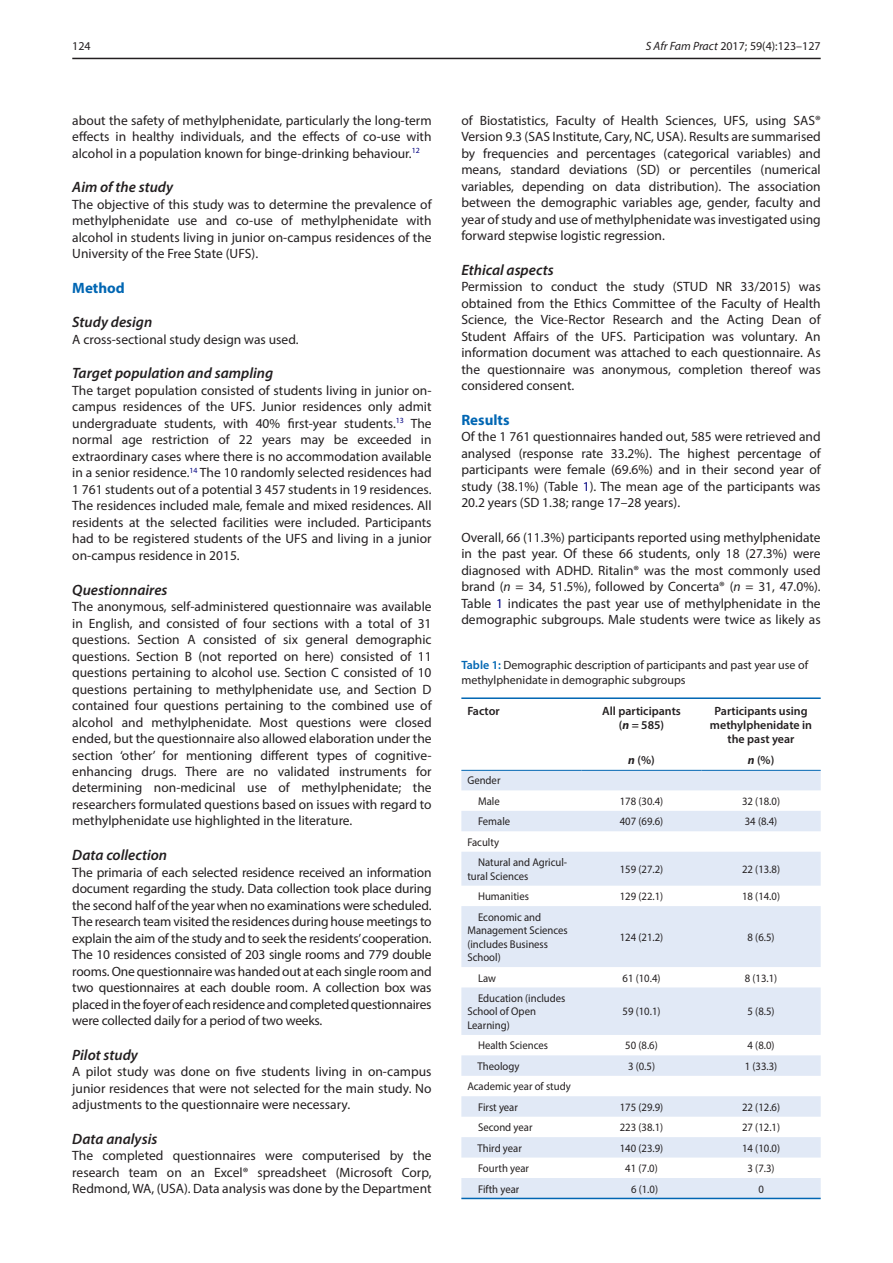
<style>
.page{position:relative;width:893px;height:1263px;background:#fff}
.page>*{position:absolute;margin:0;border:0;box-sizing:border-box;transform-origin:0 0}
.t1{font:italic 600 15px "Myriad Pro";color:#231f20}
.t2{font:700 15px "Myriad Pro";color:#0166b3}
.t3{font:13.5px/16.5px "Myriad Pro";color:#231f20;text-align:justify}
.t4{font:12px/14.4px "Myriad Pro";color:#231f20}
.t5{font:600 12px/14.4px "Myriad Pro";color:#231f20;text-align:center}
.t6{font:11.25px/13.5px "Myriad Pro";color:#231f20;scale:.95 1}
.s1{font-style:italic}
.s2{color:#000080}
.s3{font-weight:600;color:#0166b3}
.s4{font-weight:700;font-style:italic}
</style>
<div class="page">
<hr style="left:72px;top:58px;width:749px;height:1px;background:#231f20">
<hr style="left:461px;top:697px;width:360px;height:2px;background:#0166b3">
<svg style="left:461px;top:771px;width:360px;height:427px;fill:#e1e9f6"></svg>
<hr style="left:461px;top:770px;width:121px;height:1px;background:#0166b3">
<hr style="left:582px;top:770px;width:119px;height:1px;background:#0166b3">
<hr style="left:701px;top:770px;width:120px;height:1px;background:#0166b3">
<hr style="left:461px;top:1198px;width:360px;height:1px;background:#0166b3">
<p class="t4" style="left:72px;top:39px;width:20px">124</p>
<p class="t4" style="left:646px;top:39px;width:176px"><span class="s1">S Afr Fam Pract</span> 2017; 59(4):123–127</p>
<p class="t3" style="left:72px;top:112px;width:361px">about the safety of methylphenidate, particularly the long-term effects in healthy individuals, and the effects of co-use with alcohol in a population known for binge-drinking behaviour.<sup>12</sup></p>
<p class="t1" style="left:72px;top:178px;width:102px">Aim of the study</p>
<p class="t3" style="left:72px;top:196px;width:361px">The objective of this study was to determine the prevalence of methylphenidate use and co-use of methylphenidate with alcohol in students living in junior on-campus residences of the University of the Free State (UFS).</p>
<p class="t2" style="left:72px;top:278px;width:54px">Method</p>
<p class="t1" style="left:72px;top:313px;width:81px">Study design</p>
<p class="t3" style="left:72px;top:331px;width:228px">A cross-sectional study design was used.</p>
<p class="t1" style="left:72px;top:364px;width:202px">Target population and sampling</p>
<p class="t3" style="left:72px;top:382px;width:361px">The target population consisted of students living in junior on&shy;campus residences of the UFS. Junior residences only admit undergraduate students, with 40% first-year students.<sup>13</sup> The normal age restriction of 22 years may be exceeded in extraordinary cases where there is no accommodation available in a senior residence.<sup>14</sup> The 10 randomly selected residences had 1 761 students out of a potential 3 457 students in 19 residences.<br>The residences included male, female and mixed residences. All residents at the selected facilities were included. Participants had to be registered students of the UFS and living in a junior on-campus residence in 2015.</p>
<p class="t1" style="left:72px;top:580px;width:97px">Questionnaires</p>
<p class="t3" style="left:72px;top:598px;width:361px">The anonymous, self-administered questionnaire was available in English, and consisted of four sections with a total of 31 questions. Section A consisted of six general demographic questions. Section B (not reported on here) consisted of 11 questions pertaining to alcohol use. Section C consisted of 10 questions pertaining to methylphenidate use, and Section D contained four questions pertaining to the combined use of alcohol and methylphenidate. Most questions were closed ended, but the questionnaire also allowed elaboration under the section ‘other’ for mentioning different types of cognitive&shy;enhancing drugs. There are no validated instruments for determining non-medicinal use of methylphenidate; the researchers formulated questions based on issues with regard to methylphenidate use highlighted in the literature.</p>
<p class="t1" style="left:72px;top:845px;width:96px">Data collection</p>
<p class="t3" style="left:72px;top:863px;width:361px">The primaria of each selected residence received an information document regarding the study. Data collection took place during the second half of the year when no examinations were scheduled.<br>The research team visited the residences during house meetings to explain the aim of the study and to seek the residents’ cooperation.<br>The 10 residences consisted of 203 single rooms and 779 double rooms. One questionnaire was handed out at each single room and two questionnaires at each double room. A collection box was placed in the foyer of each residence and completed questionnaires were collected daily for a period of two weeks.</p>
<p class="t1" style="left:72px;top:1045px;width:67px">Pilot study</p>
<p class="t3" style="left:72px;top:1063px;width:361px">A pilot study was done on five students living in on-campus junior residences that were not selected for the main study. No adjustments to the questionnaire were necessary.</p>
<p class="t1" style="left:72px;top:1129px;width:87px">Data analysis</p>
<p class="t3" style="left:72px;top:1147px;width:361px">The completed questionnaires were computerised by the research team on an Excel® spreadsheet (Microsoft Corp, Redmond, WA, (USA). Data analysis was done by the Department</p>
<p class="t3" style="left:461px;top:112px;width:361px">of Biostatistics, Faculty of Health Sciences, UFS, using SAS® Version 9.3 (SAS Institute, Cary, NC, USA). Results are summarised by frequencies and percentages (categorical variables) and means, standard deviations (SD) or percentiles (numerical variables, depending on data distribution). The association between the demographic variables age, gender, faculty and year of study and use of methylphenidate was investigated using forward stepwise logistic regression.</p>
<p class="t1" style="left:461px;top:260px;width:94px">Ethical aspects</p>
<p class="t3" style="left:461px;top:278px;width:361px">Permission to conduct the study (STUD NR 33/2015) was obtained from the Ethics Committee of the Faculty of Health Science, the Vice-Rector Research and the Acting Dean of Student Affairs of the UFS. Participation was voluntary. An information document was attached to each questionnaire. As the questionnaire was anonymous, completion thereof was considered consent.</p>
<p class="t2" style="left:461px;top:410px;width:50px">Results</p>
<p class="t3" style="left:461px;top:428px;width:361px">Of the 1 761 questionnaires handed out, 585 were retrieved and analysed (response rate 33.2%). The highest percentage of participants were female (69.6%) and in their second year of study (38.1%) (Table <span class="s2">1</span>). The mean age of the participants was 20.2 years (SD 1.38; range 17–28 years).</p>
<p class="t3" style="left:461px;top:529px;width:361px">Overall, 66 (11.3%) participants reported using methylphenidate in the past year. Of these 66 students, only 18 (27.3%) were diagnosed with ADHD. Ritalin® was the most commonly used brand (<span class="s1">n</span> = 34, 51.5%), followed by Concerta® (<span class="s1">n</span> = 31, 47.0%).<br>Table <span class="s2">1</span> indicates the past year use of methylphenidate in the demographic subgroups. Male students were twice as likely as</p>
<p class="t4" style="left:461px;top:658px;width:348px"><span class="s3">Table 1:</span> Demographic description of participants and past year use of methylphenidate in demographic subgroups</p>
<p class="t5" style="left:467px;top:703px;width:34px">Factor</p>
<p class="t5" style="left:602px;top:703px;width:80px">All participants (<span class="s4">n</span> = 585)</p>
<p class="t5" style="left:710px;top:703px;width:104px">Participants using methylphenidate in the past year</p>
<p class="t5" style="left:628px;top:753px;width:28px"><span class="s4">n</span> (%)</p>
<p class="t5" style="left:748px;top:753px;width:28px"><span class="s4">n</span> (%)</p>
<p class="t6" style="left:467px;top:770px;width:36px;line-height:20.4px;text-align:right">Gender<br>Male</p>
<p class="t6" style="left:620px;top:794px;width:47px">178 (30.4)</p>
<p class="t6" style="left:742px;top:794px;width:41px">32 (18.0)</p>
<p class="t6" style="left:478px;top:814px;width:35px">Female</p>
<p class="t6" style="left:620px;top:814px;width:47px">407 (69.6)</p>
<p class="t6" style="left:745px;top:814px;width:36px">34 (8.4)</p>
<p class="t6" style="left:478px;top:831px;width:95px;line-height:20.4px;text-indent:-11px">Faculty<br>Natural and Agricul-</p>
<p class="t6" style="left:467px;top:869px;width:66px">tural Sciences</p>
<p class="t6" style="left:620px;top:862px;width:47px">159 (27.2)</p>
<p class="t6" style="left:742px;top:862px;width:41px">22 (13.8)</p>
<p class="t6" style="left:478px;top:889px;width:55px">Humanities</p>
<p class="t6" style="left:620px;top:889px;width:47px">129 (22.1)</p>
<p class="t6" style="left:742px;top:889px;width:41px">18 (14.0)</p>
<p class="t6" style="left:467px;top:910px;width:107px;text-indent:11px">Economic and<br>Management Sciences (includes Business<br>School)</p>
<p class="t6" style="left:620px;top:930px;width:47px">124 (21.2)</p>
<p class="t6" style="left:748px;top:930px;width:30px">8 (6.5)</p>
<p class="t6" style="left:478px;top:971px;width:20px">Law</p>
<p class="t6" style="left:622px;top:971px;width:41px">61 (10.4)</p>
<p class="t6" style="left:745px;top:971px;width:36px">8 (13.1)</p>
<p class="t6" style="left:467px;top:991px;width:105px;text-indent:11px">Education (includes<br>School of Open<br>Learning)</p>
<p class="t6" style="left:623px;top:1005px;width:41px">59 (10.1)</p>
<p class="t6" style="left:748px;top:1005px;width:30px">5 (8.5)</p>
<p class="t6" style="left:478px;top:1039px;width:75px">Health Sciences</p>
<p class="t6" style="left:625px;top:1039px;width:36px">50 (8.6)</p>
<p class="t6" style="left:748px;top:1039px;width:30px">4 (8.0)</p>
<p class="t6" style="left:478px;top:1059px;width:45px">Theology</p>
<p class="t6" style="left:628px;top:1059px;width:30px">3 (0.5)</p>
<p class="t6" style="left:745px;top:1059px;width:36px">1 (33.3)</p>
<p class="t6" style="left:478px;top:1076px;width:99px;line-height:20.4px;text-indent:-11px">Academic year of study<br>First year</p>
<p class="t6" style="left:620px;top:1100px;width:47px">175 (29.9)</p>
<p class="t6" style="left:742px;top:1100px;width:41px">22 (12.6)</p>
<p class="t6" style="left:478px;top:1120px;width:59px">Second year</p>
<p class="t6" style="left:620px;top:1120px;width:47px">223 (38.1)</p>
<p class="t6" style="left:742px;top:1120px;width:41px">27 (12.1)</p>
<p class="t6" style="left:478px;top:1141px;width:48px">Third year</p>
<p class="t6" style="left:620px;top:1141px;width:47px">140 (23.9)</p>
<p class="t6" style="left:742px;top:1141px;width:41px">14 (10.0)</p>
<p class="t6" style="left:478px;top:1161px;width:55px">Fourth year</p>
<p class="t6" style="left:625px;top:1161px;width:36px">41 (7.0)</p>
<p class="t6" style="left:748px;top:1161px;width:30px">3 (7.3)</p>
<p class="t6" style="left:478px;top:1182px;width:45px">Fifth year</p>
<p class="t6" style="left:631px;top:1182px;width:30px">6 (1.0)</p>
<p class="t6" style="left:758px;top:1182px;width:7px">0</p>
</div>
